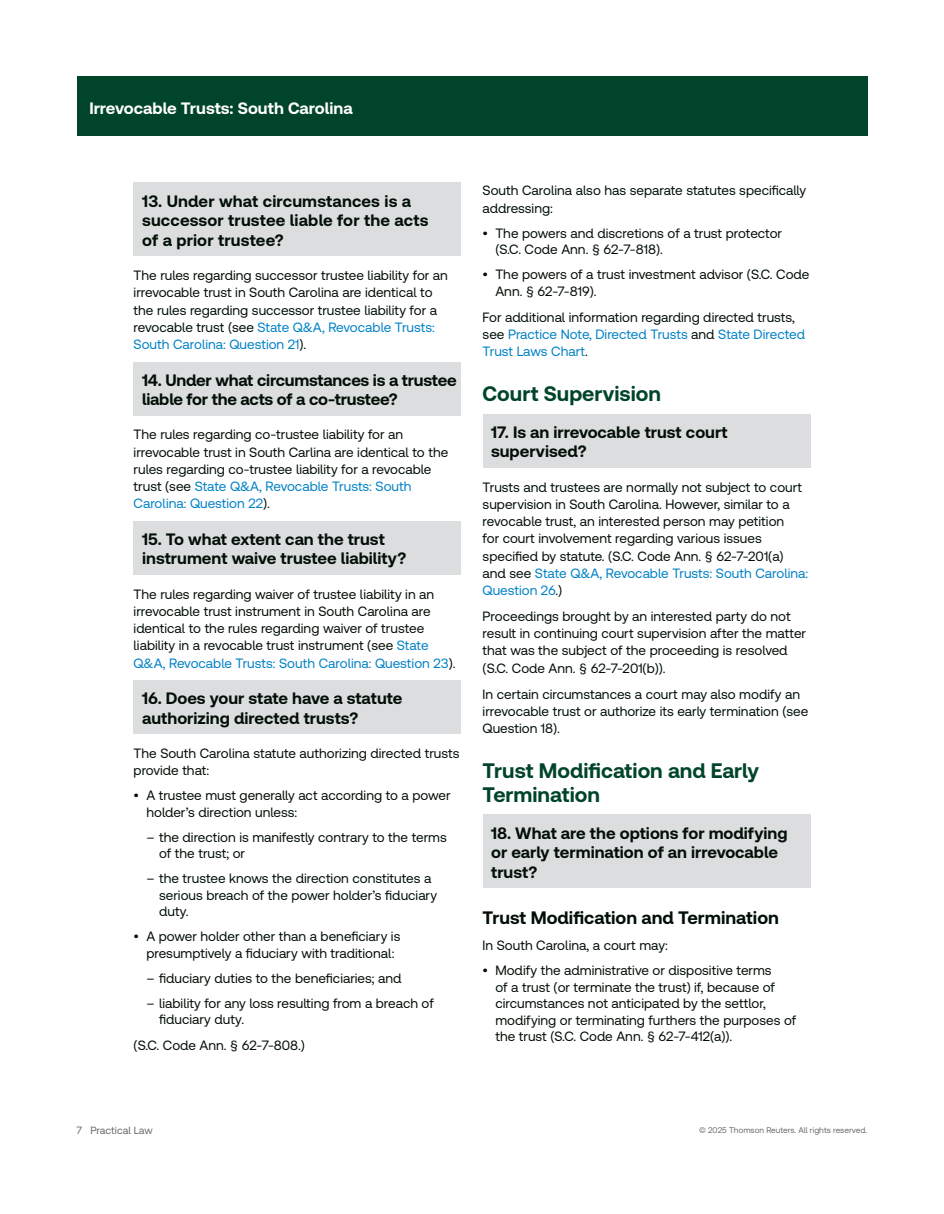
<style>
.page{position:relative;width:944px;height:1214px;background:#fff}
.page>*{position:absolute;margin:0;border:0;box-sizing:border-box;transform-origin:0 0}
.t1{font:700 21px/24px "Clario";color:#004529}
.t2{font:700 18px "Clario";color:#020f06}
.t3{font:700 16.5px/19.5px "Clario";color:#020f06}
.t4{font:700 16.5px "Clario";color:#fff}
.t5{font:13.5px/17.2px "Clario";color:#020f06}
.t6{font:10.5px "Clario";color:#676d66}
.t7{font:8.25px "Clario";color:#676d66}
.s1{color:#0081c7}
</style>
<div class="page">
<div style="left:77px;top:77px;width:790px;height:59px;background:#004529"></div>
<div style="left:134px;top:183px;width:327px;height:73px;background:#dcdddf"></div>
<div style="left:134px;top:362px;width:327px;height:53px;background:#dcdddf"></div>
<div style="left:134px;top:521px;width:327px;height:53px;background:#dcdddf"></div>
<div style="left:134px;top:680px;width:327px;height:54px;background:#dcdddf"></div>
<div style="left:482px;top:414px;width:328px;height:53px;background:#dcdddf"></div>
<div style="left:482px;top:815px;width:328px;height:73px;background:#dcdddf"></div>
<p class="t4" style="left:89px;top:98px;width:265px">Irrevocable Trusts: South Carolina</p>
<p class="t3" style="left:142px;top:191px;width:288px">13. Under what circumstances is a successor trustee liable for the acts of a prior trustee?</p>
<p class="t5" style="left:134px;top:266px;width:316px">The rules regarding successor trustee liability for an irrevocable trust in South Carolina are identical to the rules regarding successor trustee liability for a revocable trust (see <span class="s1">State Q&amp;A, Revocable Trusts:<br>South Carolina: Question 21</span>).</p>
<p class="t3" style="left:142px;top:369px;width:316px">14. Under what circumstances is a trustee liable for the acts of a co-trustee?</p>
<p class="t5" style="left:134px;top:425px;width:316px">The rules regarding co-trustee liability for an irrevocable trust in South Carlina are identical to the rules regarding co-trustee liability for a revocable trust (see <span class="s1">State Q&amp;A, Revocable Trusts: South Carolina: Question 22</span>).</p>
<p class="t3" style="left:142px;top:529px;width:265px">15. To what extent can the trust instrument waive trustee liability?</p>
<p class="t5" style="left:134px;top:585px;width:323px">The rules regarding waiver of trustee liability in an irrevocable trust instrument in South Carolina are identical to the rules regarding waiver of trustee liability in a revocable trust instrument (see <span class="s1">State Q&amp;A, Revocable Trusts: South Carolina: Question 23</span>).</p>
<p class="t3" style="left:142px;top:688px;width:262px">16. Does your state have a statute authorizing directed trusts?</p>
<p class="t5" style="left:134px;top:744px;width:327px">The South Carolina statute authorizing directed trusts provide that:</p>
<p class="t5" style="left:146px;top:787px;width:306px;line-height:16.5px;text-indent:-13px">• A trustee must generally act according to a power holder’s direction unless:</p>
<p class="t5" style="left:159px;top:828px;width:289px;line-height:16.5px;text-indent:-13px">– the direction is manifestly contrary to the terms of the trust; or</p>
<p class="t5" style="left:159px;top:870px;width:279px;line-height:16.5px;text-indent:-13px">– the trustee knows the direction constitutes a serious breach of the power holder’s fiduciary duty.</p>
<p class="t5" style="left:134px;top:928px;width:268px;line-height:16.5px;text-align:center">• A power holder other than a beneficiary is presumptively a fiduciary with traditional:</p>
<p class="t5" style="left:146px;top:969px;width:257px">– fiduciary duties to the beneficiaries; and</p>
<p class="t5" style="left:159px;top:994px;width:276px;line-height:16.5px;text-indent:-13px">– liability for any loss resulting from a breach of fiduciary duty.</p>
<p class="t5" style="left:134px;top:1036px;width:173px">(S.C. Code Ann. § 62-7-808.)</p>
<p class="t5" style="left:482px;top:182px;width:325px">South Carolina also has separate statutes specifically addressing:</p>
<p class="t5" style="left:495px;top:224px;width:288px;line-height:16.5px;text-indent:-13px">• The powers and discretions of a trust protector (S.C. Code Ann. § 62-7-818).</p>
<p class="t5" style="left:495px;top:266px;width:315px;line-height:16.5px;text-indent:-13px">• The powers of a trust investment advisor (S.C. Code<br>Ann. § 62-7-819).</p>
<p class="t5" style="left:482px;top:308px;width:324px">For additional information regarding directed trusts, see <span class="s1">Practice Note, Directed Trusts</span> and <span class="s1">State Directed<br>Trust Laws Chart</span>.</p>
<h1 class="t1" style="left:482px;top:381px;width:180px">Court Supervision</h1>
<p class="t3" style="left:491px;top:422px;width:238px">17. Is an irrevocable trust court supervised?</p>
<p class="t5" style="left:482px;top:478px;width:327px">Trusts and trustees are normally not subject to court supervision in South Carolina. However, similar to a revocable trust, an interested person may petition<br>for court involvement regarding various issues specified by statute. (S.C. Code Ann. § 62-7-201(a) and see <span class="s1">State Q&amp;A, Revocable Trusts: South Carolina:<br>Question 26</span>.)</p>
<p class="t5" style="left:482px;top:607px;width:325px">Proceedings brought by an interested party do not result in continuing court supervision after the matter that was the subject of the proceeding is resolved (S.C. Code Ann. § 62-7-201(b)).</p>
<p class="t5" style="left:482px;top:684px;width:327px">In certain circumstances a court may also modify an irrevocable trust or authorize its early termination (see<br>Question 18).</p>
<h1 class="t1" style="left:482px;top:758px;width:278px">Trust Modification and Early<br>Termination</h1>
<p class="t3" style="left:491px;top:822px;width:298px">18. What are the options for modifying or early termination of an irrevocable trust?</p>
<h2 class="t2" style="left:482px;top:906px;width:298px">Trust Modification and Termination</h2>
<p class="t5" style="left:482px;top:936px;width:187px">In South Carolina, a court may:</p>
<p class="t5" style="left:495px;top:961px;width:302px;line-height:16.5px;text-indent:-13px">• Modify the administrative or dispositive terms<br>of a trust (or terminate the trust) if, because of circumstances not anticipated by the settlor, modifying or terminating furthers the purposes of the trust (S.C. Code Ann. § 62-7-412(a)).</p>
<p class="t6" style="left:77px;top:1124px;width:78px">7 Practical Law</p>
<p class="t7" style="left:699px;top:1124px;width:170px">© 2025 Thomson Reuters. All rights reserved.</p>
</div>
